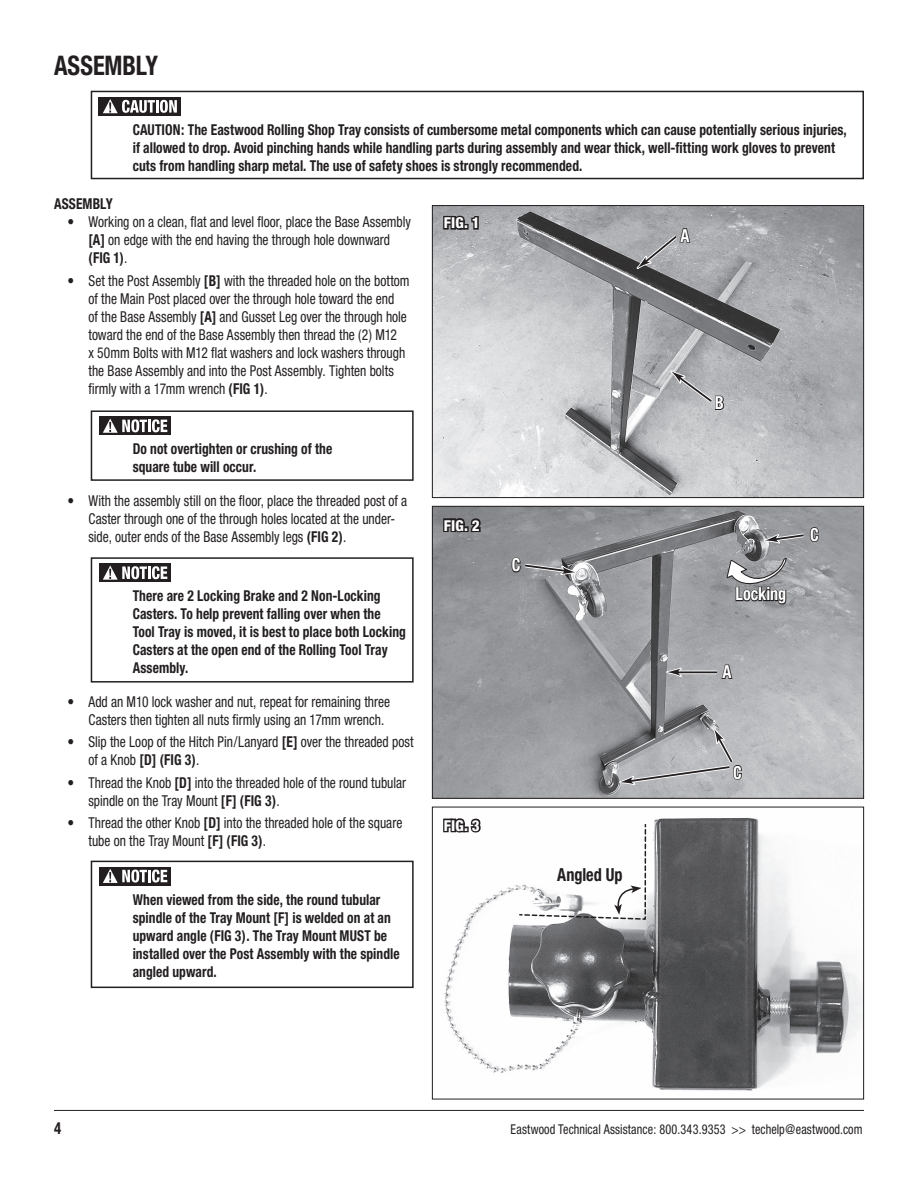
<style>
.page{position:relative;width:918px;height:1188px;background:#fff}
.page>*{position:absolute;margin:0;border:0;box-sizing:border-box;transform-origin:0 0}
.t1{font:700 condensed 27px "Helvetica Neue";letter-spacing:-.005em;color:#231f20;scale:.9 1}
.t2{font:700 condensed 18px "Helvetica Neue";color:#fff;scale:.9 1}
.t3{font:700 condensed 18px "Helvetica Neue";color:#231f20;scale:.9 1}
.t4{font:700 condensed 16.5px "Helvetica Neue";color:#231f20;scale:.9 1}
.t5{font:condensed 15px/18px "Helvetica Neue";color:#231f20;scale:.9 1}
.t6{font:700 condensed 15px/18px "Helvetica Neue";letter-spacing:.005em;color:#231f20;scale:.9 1}
.t7{font:800 condensed 15px "Helvetica Neue";letter-spacing:.01em;color:#fff}
.t8{font:condensed 13.5px "Helvetica Neue";letter-spacing:.01em;color:#231f20;scale:.9 1}
.s1{font-weight:700}
</style>
<div class="page">
<div style="left:91px;top:410px;width:323px;height:71px;border:2px solid #231f20"></div>
<div style="left:99px;top:417px;width:72px;height:18px;background:#231f20"></div>
<svg style="left:103px;top:419px;width:64px;height:14px"></svg>
<div style="left:91px;top:557px;width:323px;height:126px;border:2px solid #231f20"></div>
<div style="left:99px;top:564px;width:72px;height:18px;background:#231f20"></div>
<svg style="left:103px;top:565px;width:64px;height:15px"></svg>
<div style="left:91px;top:91px;width:773px;height:88px;border:2px solid #231f20"></div>
<div style="left:99px;top:97px;width:82px;height:19px;background:#231f20"></div>
<svg style="left:103px;top:99px;width:74px;height:14px"></svg>
<img style="left:434px;top:207px;width:428px;height:289px">
<div style="left:432px;top:205px;width:432px;height:293px;border:1px solid #231f20"></div>
<div style="left:91px;top:861px;width:323px;height:127px;border:2px solid #231f20"></div>
<div style="left:99px;top:867px;width:72px;height:18px;background:#231f20"></div>
<svg style="left:103px;top:869px;width:64px;height:14px"></svg>
<img style="left:434px;top:508px;width:428px;height:289px">
<div style="left:432px;top:506px;width:432px;height:293px;border:1px solid #231f20"></div>
<img style="left:444px;top:817px;width:418px;height:274px">
<div style="left:432px;top:807px;width:432px;height:292px;border:1px solid #231f20"></div>
<svg style="left:442px;top:514px;width:41px;height:20px"></svg>
<svg style="left:443px;top:817px;width:39px;height:17px"></svg>
<svg style="left:442px;top:212px;width:38px;height:19px"></svg>
<svg style="left:635px;top:215px;width:56px;height:56px;background:#a0a1a4"></svg>
<svg style="left:669px;top:369px;width:56px;height:42px;background:#ababae"></svg>
<svg style="left:721px;top:652px;width:12px;height:28px"></svg>
<hr style="left:673px;top:671px;width:44px;height:3px;background:#fff">
<hr style="left:673px;top:671px;width:44px;height:2px;background:#231f20">
<svg style="left:666px;top:669px;width:17px;height:10px"></svg>
<svg style="left:618px;top:727px;width:125px;height:60px;background:#a7a7aa"></svg>
<svg style="left:511px;top:556px;width:67px;height:21px"></svg>
<svg style="left:518px;top:823px;width:129px;height:98px"></svg>
<hr style="left:54px;top:1110px;width:810px;height:1px;background:#231f20">
<svg style="left:830px;top:205px;width:35px;height:19px"></svg>
<svg style="left:721px;top:526px;width:99px;height:79px;background:#929396"></svg>
<svg style="left:847px;top:756px;width:18px;height:7px"></svg>
<svg style="left:720px;top:927px;width:35px;height:57px;background:#525355"></svg>
<svg style="left:851px;top:833px;width:14px;height:8px"></svg>
<svg style="left:810px;top:835px;width:33px;height:12px"></svg>
<h1 class="t1" style="left:54px;top:49px;width:117px">ASSEMBLY</h1>
<p class="t6" style="left:133px;top:120px;width:795px">CAUTION: The Eastwood Rolling Shop Tray consists of cumbersome metal components which can cause potentially serious injuries, if allowed to drop. Avoid pinching hands while handling parts during assembly and wear thick, well-fitting work gloves to prevent cuts from handling sharp metal. The use of safety shoes is strongly recommended.</p>
<p class="t6" style="left:54px;top:195px;width:67px">ASSEMBLY</p>
<p class="t5" style="left:88px;top:213px;width:360px;text-indent:-21px">• Working on a clean, flat and level floor, place the Base Assembly <span class="s1">[A]</span> on edge with the end having the through hole downward <span class="s1">(FIG 1)</span>.</p>
<p class="t5" style="left:88px;top:271px;width:358px;text-indent:-21px">• Set the Post Assembly <span class="s1">[B]</span> with the threaded hole on the bottom of the Main Post placed over the through hole toward the end<br>of the Base Assembly <span class="s1">[A]</span> and Gusset Leg over the through hole toward the end of the Base Assembly then thread the (2) M12<br>x 50mm Bolts with M12 flat washers and lock washers through the Base Assembly and into the Post Assembly. Tighten bolts firmly with a 17mm wrench <span class="s1">(FIG 1)</span>.</p>
<p class="t6" style="left:133px;top:440px;width:223px">Do not overtighten or crushing of the square tube will occur.</p>
<p class="t5" style="left:88px;top:491px;width:356px;text-indent:-21px">• With the assembly still on the floor, place the threaded post of a<br>Caster through one of the through holes located at the under&shy;side, outer ends of the Base Assembly legs <span class="s1">(FIG 2)</span>.</p>
<p class="t6" style="left:133px;top:587px;width:305px">There are 2 Locking Brake and 2 Non-Locking Casters. To help prevent falling over when the Tool Tray is moved, it is best to place both Locking Casters at the open end of the Rolling Tool Tray Assembly.</p>
<p class="t5" style="left:88px;top:693px;width:337px;text-indent:-21px">• Add an M10 lock washer and nut, repeat for remaining three<br>Casters then tighten all nuts firmly using an 17mm wrench.</p>
<p class="t5" style="left:88px;top:733px;width:363px;text-indent:-21px">• Slip the Loop of the Hitch Pin/Lanyard <span class="s1">[E]</span> over the threaded post of a Knob <span class="s1">[D] (FIG 3)</span>.</p>
<p class="t5" style="left:88px;top:773px;width:355px;text-indent:-21px">• Thread the Knob <span class="s1">[D]</span> into the threaded hole of the round tubular spindle on the Tray Mount <span class="s1">[F] (FIG 3)</span>.</p>
<p class="t5" style="left:88px;top:813px;width:350px;text-indent:-21px">• Thread the other Knob <span class="s1">[D]</span> into the threaded hole of the square tube on the Tray Mount <span class="s1">[F] (FIG 3)</span>.</p>
<p class="t6" style="left:133px;top:890px;width:298px">When viewed from the side, the round tubular spindle of the Tray Mount [F] is welded on at an upward angle (FIG 3). The Tray Mount MUST be installed over the Post Assembly with the spindle angled upward.</p>
<p class="t7" style="left:444px;top:214px;width:37px">FIG. 1</p>
<p class="t7" style="left:444px;top:516px;width:37px">FIG. 2</p>
<p class="t7" style="left:444px;top:816px;width:37px">FIG. 3</p>
<p class="t2" style="left:512px;top:554px;width:11px">C</p>
<p class="t3" style="left:557px;top:863px;width:74px">Angled Up</p>
<p class="t2" style="left:680px;top:225px;width:12px">A</p>
<p class="t2" style="left:715px;top:392px;width:12px">B</p>
<p class="t2" style="left:735px;top:583px;width:58px">Locking</p>
<p class="t2" style="left:723px;top:661px;width:12px">A</p>
<p class="t2" style="left:810px;top:524px;width:11px">C</p>
<p class="t2" style="left:733px;top:761px;width:11px">C</p>
<p class="t4" style="left:54px;top:1118px;width:9px">4</p>
<p class="t8" style="left:511px;top:1121px;width:392px">Eastwood Technical Assistance: 800.343.9353 &gt;&gt; techelp@eastwood.com</p>
</div>
